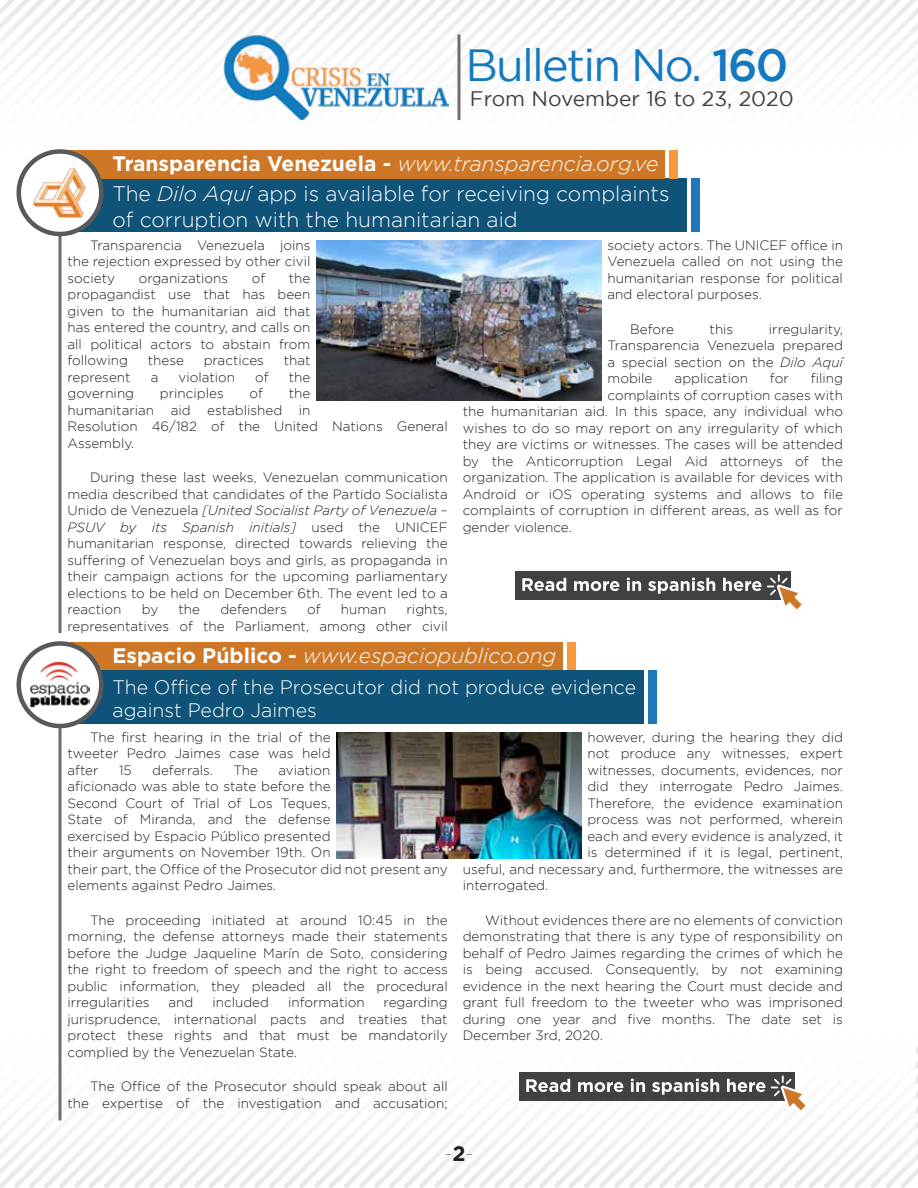
<style>
.page{position:relative;width:918px;height:1188px;background:#fff}
.page>*{position:absolute;margin:0;border:0;box-sizing:border-box;transform-origin:0 0}
.t1{font:45px "Gotham";letter-spacing:-.04em;color:#1479bf}
.t2{font:italic 300 21px "Gotham";color:#fff}
.t3{font:300 21px/25.2px "Gotham";color:#fff}
.t4{font:21px "Gotham";color:#414042}
.t5{font:100 21px "Gotham";color:#231f20}
.t6{font:300 19.5px/23.4px "Gotham";color:#fff}
.t7{font:300 13.5px/16.5px "Gotham";color:#231f20;text-align:justify}
.s1{font-weight:500}
.s2{font-weight:700;font-style:normal}
.s3{font-style:italic}
.s4{font-weight:700}
</style>
<div class="page">
<div style="left:1px;top:0;width:917px;height:176px;background:linear-gradient(to bottom,#f6f7f7,#fff)"></div>
<img style="left:222px;top:34px;width:226px;height:86px">
<hr style="left:458px;top:34px;width:2px;height:86px;background:#6d6e71">
<div style="left:60px;top:642px;width:502px;height:28px;background:#ce7727"></div>
<div style="left:567px;top:642px;width:9px;height:28px;background:#f89939"></div>
<div style="left:60px;top:670px;width:584px;height:54px;background:#0f5478"></div>
<div style="left:648px;top:670px;width:9px;height:54px;background:#1f77bb"></div>
<img style="left:337px;top:732px;width:244px;height:126px">
<svg style="left:58px;top:728px;width:4px;height:303px"></svg>
<svg style="left:19px;top:644px;width:82px;height:82px"></svg>
<div style="left:16px;top:641px;width:88px;height:87px;border:4px solid #58595b;border-radius:50%"></div>
<img style="left:31px;top:662px;width:58px;height:46px">
<div style="left:60px;top:178px;width:627px;height:54px;background:#0f5478"></div>
<div style="left:692px;top:178px;width:8px;height:54px;background:#1f77bb"></div>
<div style="left:60px;top:150px;width:604px;height:28px;background:#ce7727"></div>
<div style="left:669px;top:150px;width:9px;height:28px;background:#f89939"></div>
<img style="left:316px;top:240px;width:286px;height:161px">
<svg style="left:58px;top:236px;width:4px;height:397px;background:#909193"></svg>
<svg style="left:19px;top:152px;width:82px;height:82px"></svg>
<div style="left:16px;top:149px;width:88px;height:87px;border:4px solid #58595b;border-radius:50%"></div>
<img style="left:32px;top:166px;width:56px;height:53px">
<svg style="left:0;top:1031px;width:918px;height:157px"></svg>
<div style="left:515px;top:572px;width:276px;height:28px;background:#414042"></div>
<svg style="left:522px;top:578px;width:44px;height:13px"></svg>
<svg style="left:574px;top:581px;width:45px;height:10px"></svg>
<svg style="left:627px;top:578px;width:14px;height:13px"></svg>
<svg style="left:648px;top:578px;width:67px;height:16px"></svg>
<svg style="left:723px;top:574px;width:79px;height:35px"></svg>
<h1 class="t1" style="left:465px;top:40px;width:324px">Bulletin No. <span class="s1">160</span></h1>
<h2 class="t4" style="left:470px;top:87px;width:325px">From November 16 to 23, 2020</h2>
<h2 class="t2" style="left:112px;top:152px;width:547px"><span class="s2">Transparencia Venezuela -</span> www.transparencia.org.ve</h2>
<h2 class="t3" style="left:112px;top:181px;width:558px">The <span class="s3">Dilo Aquí</span> app is available for receiving complaints of corruption with the humanitarian aid</h2>
<p class="t7" style="left:67px;top:237px;width:244px;text-indent:23px">Transparencia Venezuela joins the rejection expressed by other civil society</p>
<p class="t7" style="left:139px;top:270px;width:91px">organizations</p>
<p class="t7" style="left:252px;top:270px;width:15px">of</p>
<p class="t7" style="left:67px;top:270px;width:244px;text-indent:221px">the propagandist use that has been given to the humanitarian aid that has entered the country, and calls on all political actors to abstain from following</p>
<p class="t7" style="left:148px;top:352px;width:38px">these</p>
<p class="t7" style="left:204px;top:352px;width:62px">practices</p>
<p class="t7" style="left:284px;top:352px;width:28px">that</p>
<p class="t7" style="left:67px;top:369px;width:65px">represent</p>
<p class="t7" style="left:151px;top:369px;width:9px">a</p>
<p class="t7" style="left:179px;top:369px;width:58px">violation</p>
<p class="t7" style="left:255px;top:369px;width:15px">of</p>
<p class="t7" style="left:289px;top:369px;width:23px">the</p>
<p class="t7" style="left:67px;top:385px;width:68px">governing</p>
<p class="t7" style="left:160px;top:385px;width:65px">principles</p>
<p class="t7" style="left:250px;top:385px;width:15px">of</p>
<p class="t7" style="left:67px;top:385px;width:382px;text-align:left;text-indent:221px">the<br>humanitarian aid established in<br>Resolution 46/182 of the United Nations General<br>Assembly.</p>
<p class="t7" style="left:67px;top:469px;width:382px;text-indent:23px">During these last weeks, Venezuelan communication media described that candidates of the Partido Socialista Unido de Venezuela <span class="s3">[United Socialist Party of Venezuela – PSUV by its Spanish initials]</span> used the UNICEF humanitarian response, directed towards relieving the suffering of Venezuelan boys and girls, as propaganda in their campaign actions for the upcoming parliamentary elections to be held on December 6th. The event led to a reaction</p>
<p class="t7" style="left:142px;top:601px;width:18px">by</p>
<p class="t7" style="left:179px;top:601px;width:23px">the</p>
<p class="t7" style="left:220px;top:601px;width:68px">defenders</p>
<p class="t7" style="left:307px;top:601px;width:15px">of</p>
<p class="t7" style="left:341px;top:601px;width:47px">human</p>
<p class="t7" style="left:67px;top:601px;width:382px;text-align:right">rights,<br>representatives of the Parliament, among other civil</p>
<p class="t7" style="left:608px;top:237px;width:237px">society actors. The UNICEF office in Venezuela called on not using the humanitarian response for political and electoral purposes.</p>
<p class="t7" style="left:630px;top:321px;width:45px">Before</p>
<p class="t7" style="left:710px;top:321px;width:25px">this</p>
<p class="t7" style="left:608px;top:321px;width:237px;text-indent:161px">irregularity, Transparencia Venezuela prepared a special section on the <span class="s3">Dilo Aquí </span>mobile</p>
<p class="t7" style="left:675px;top:370px;width:75px">application</p>
<p class="t7" style="left:770px;top:370px;width:20px">for</p>
<p class="t7" style="left:811px;top:370px;width:34px">filing</p>
<p class="t7" style="left:608px;top:387px;width:237px">complaints of corruption cases with</p>
<p class="t7" style="left:463px;top:403px;width:382px">the humanitarian aid. In this space, any individual who</p>
<p class="t7" style="left:463px;top:420px;width:382px">wishes to do so may report on any irregularity of which</p>
<p class="t7" style="left:463px;top:436px;width:382px">they are victims or witnesses. The cases will be attended</p>
<p class="t7" style="left:463px;top:453px;width:382px">by the Anticorruption Legal Aid attorneys of the</p>
<p class="t7" style="left:463px;top:469px;width:382px">organization. The application is available for devices with</p>
<p class="t7" style="left:463px;top:486px;width:382px">Android or iOS operating systems and allows to file</p>
<p class="t7" style="left:463px;top:502px;width:382px">complaints of corruption in different areas, as well as for</p>
<p class="t7" style="left:463px;top:519px;width:111px">gender violence.</p>
<h2 class="t2" style="left:112px;top:644px;width:445px"><span class="s2">Espacio Público -</span> www.espaciopublico.ong</h2>
<h3 class="t6" style="left:112px;top:675px;width:525px">The Office of the Prosecutor did not produce evidence against Pedro Jaimes</h3>
<p class="t7" style="left:67px;top:729px;width:265px;text-indent:23px">The first hearing in the trial of the tweeter Pedro Jaimes case was held after</p>
<p class="t7" style="left:587px;top:729px;width:257px">however, during the hearing they did</p>
<p class="t7" style="left:587px;top:745px;width:257px">not produce any witnesses, expert</p>
<p class="t7" style="left:587px;top:762px;width:257px">witnesses, documents, evidences, nor</p>
<p class="t7" style="left:587px;top:778px;width:257px">did they interrogate Pedro Jaimes.</p>
<p class="t7" style="left:587px;top:795px;width:257px">Therefore, the evidence examination</p>
<p class="t7" style="left:587px;top:811px;width:257px">process was not performed, wherein</p>
<p class="t7" style="left:587px;top:828px;width:257px">each and every evidence is analyzed, it</p>
<p class="t7" style="left:587px;top:844px;width:257px">is determined if it is legal, pertinent,</p>
<p class="t7" style="left:463px;top:861px;width:382px">useful, and necessary and, furthermore, the witnesses are</p>
<p class="t7" style="left:463px;top:877px;width:87px">interrogated.</p>
<p class="t7" style="left:463px;top:912px;width:382px;text-indent:23px">Without evidences there are no elements of conviction demonstrating that there is any type of responsibility on behalf of Pedro Jaimes regarding the crimes of which he is being accused. Consequently, by not examining evidence in the next hearing the Court must decide and grant full freedom to the tweeter who was imprisoned during one year and five months. The date set is December 3rd, 2020.</p>
<p class="t7" style="left:119px;top:762px;width:14px">15</p>
<p class="t7" style="left:152px;top:762px;width:62px">deferrals.</p>
<p class="t7" style="left:233px;top:762px;width:26px">The</p>
<p class="t7" style="left:67px;top:762px;width:382px;text-align:left;text-indent:211px">aviation<br>aficionado was able to state before the<br>Second Court of Trial of Los Teques,<br>State of Miranda, and the defense<br>exercised by Espacio Público presented<br>their arguments on November 19th. On<br>their part, the Office of the Prosecutor did not present any elements against Pedro Jaimes.</p>
<p class="t7" style="left:67px;top:912px;width:382px;text-indent:23px">The proceeding initiated at around 10:45 in the morning, the defense attorneys made their statements before the Judge Jaqueline Marín de Soto, considering the right to freedom of speech and the right to access public information, they pleaded all the procedural irregularities</p>
<p class="t7" style="left:169px;top:994px;width:26px">and</p>
<p class="t7" style="left:212px;top:994px;width:58px">included</p>
<p class="t7" style="left:288px;top:994px;width:78px">information</p>
<p class="t7" style="left:67px;top:994px;width:382px;text-indent:316px">regarding jurisprudence, international pacts and treaties that protect these rights and that must be mandatorily complied by the Venezuelan State.</p>
<p class="t7" style="left:67px;top:1078px;width:382px;text-align:right">The Office of the Prosecutor should speak about all the expertise of the investigation and accusation;</p>
<h2 class="t5" style="left:444px;top:1140px;width:31px">-<span class="s4">2</span>-</h2>
</div>
